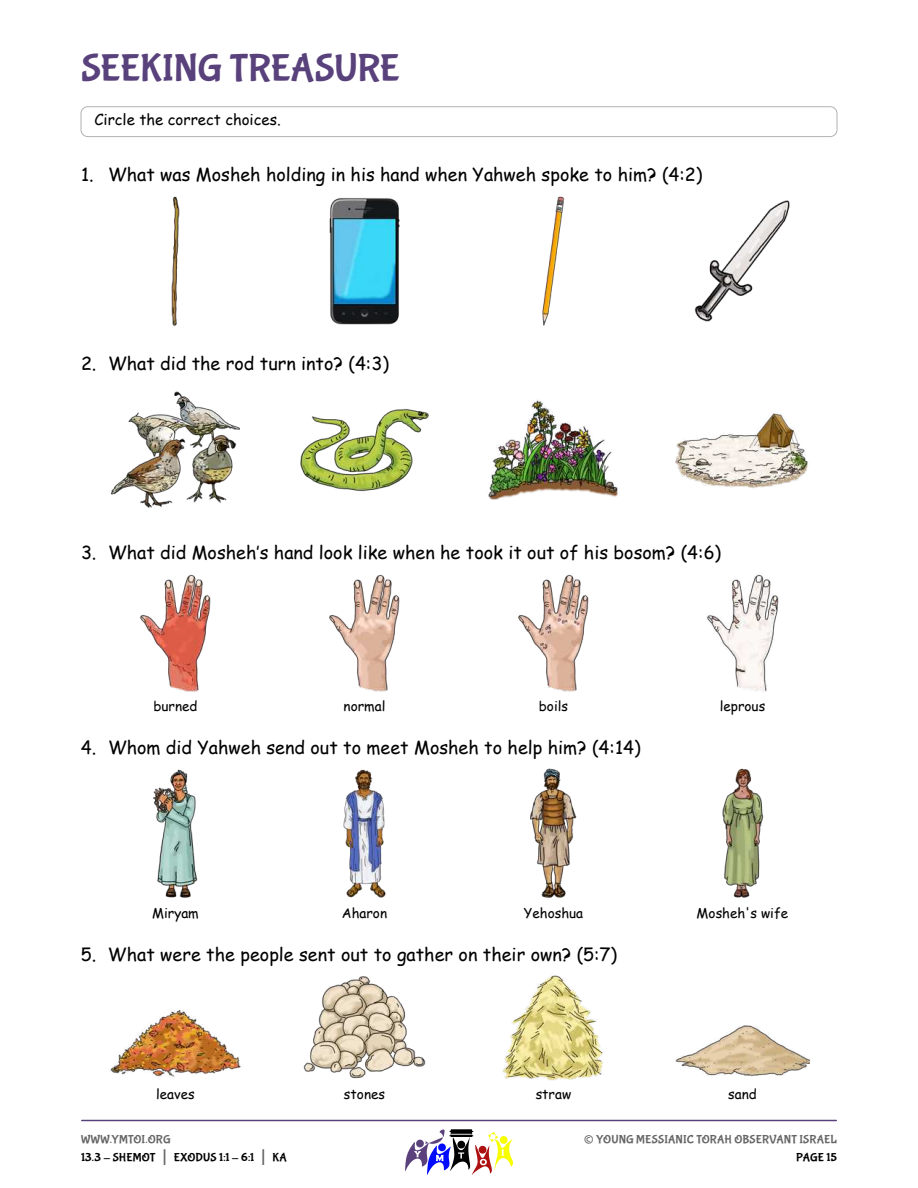
<style>
.page{position:relative;width:918px;height:1188px;background:#fff}
.page>*{position:absolute;margin:0;border:0;box-sizing:border-box;transform-origin:0 0}
.t1{font:39px "Bubblegum Sans";letter-spacing:-.01em;color:#59417c}
.t2{font:27px "Bubblegum Sans";color:#666}
.t3{font:18px "Comic Sans MS";color:#000}
.t4{font:15px "Comic Sans MS";color:#000}
.t5{font:13.5px "Comic Sans MS";color:#000}
.t6{font:12px/18px "Bubblegum Sans";letter-spacing:.01em;color:#000}
.t7{font:12px "Bubblegum Sans";letter-spacing:.01em;color:#666}
.s1{color:#666}
.s2{font-size:21px;color:#666}
</style>
<div class="page">
<hr style="left:82px;top:1120px;width:754px;height:1px;background:#59417c">
<svg style="left:405px;top:1129px;width:108px;height:46px"></svg>
<div style="left:81px;top:106px;width:756px;height:31px;border:1px solid #b2b2b2;border-radius:7px"></div>
<img style="left:171px;top:196px;width:9px;height:130px">
<img style="left:329px;top:198px;width:71px;height:127px">
<img style="left:542px;top:196px;width:23px;height:130px">
<img style="left:694px;top:200px;width:96px;height:122px">
<img style="left:110px;top:391px;width:102px;height:117px">
<img style="left:300px;top:409px;width:129px;height:83px">
<img style="left:488px;top:400px;width:130px;height:100px">
<img style="left:675px;top:413px;width:133px;height:75px">
<img style="left:140px;top:574px;width:71px;height:118px">
<img style="left:329px;top:574px;width:71px;height:118px">
<img style="left:518px;top:574px;width:71px;height:118px">
<img style="left:707px;top:574px;width:72px;height:118px">
<img style="left:153px;top:769px;width:45px;height:129px">
<img style="left:343px;top:769px;width:43px;height:129px">
<img style="left:530px;top:768px;width:47px;height:130px">
<img style="left:722px;top:768px;width:42px;height:130px">
<img style="left:110px;top:1009px;width:131px;height:68px">
<img style="left:303px;top:976px;width:123px;height:103px">
<img style="left:502px;top:975px;width:101px;height:106px">
<img style="left:675px;top:1025px;width:135px;height:52px">
<h1 class="t1" style="left:81px;top:44px;width:321px">SEEKING TREASURE</h1>
<p class="t4" style="left:94px;top:113px;width:188px">Circle the correct choices.</p>
<p class="t3" style="left:81px;top:166px;width:623px">1. What was Mosheh holding in his hand when Yahweh spoke to him? (4:2)</p>
<p class="t3" style="left:81px;top:356px;width:309px">2. What did the rod turn into? (4:3)</p>
<p class="t3" style="left:81px;top:545px;width:642px">3. What did Mosheh’s hand look like when he took it out of his bosom? (4:6)</p>
<p class="t5" style="left:154px;top:700px;width:45px">burned</p>
<p class="t5" style="left:344px;top:700px;width:43px">normal</p>
<p class="t5" style="left:539px;top:700px;width:31px">boils</p>
<p class="t5" style="left:720px;top:700px;width:47px">leprous</p>
<p class="t3" style="left:81px;top:739px;width:561px">4. Whom did Yahweh send out to meet Mosheh to help him? (4:14)</p>
<p class="t5" style="left:152px;top:907px;width:48px">Miryam</p>
<p class="t5" style="left:342px;top:907px;width:47px">Aharon</p>
<p class="t5" style="left:524px;top:907px;width:61px">Yehoshua</p>
<p class="t5" style="left:697px;top:907px;width:93px">Mosheh's wife</p>
<p class="t3" style="left:81px;top:946px;width:538px">5. What were the people sent out to gather on their own? (5:7)</p>
<p class="t5" style="left:156px;top:1088px;width:40px">leaves</p>
<p class="t5" style="left:344px;top:1088px;width:43px">stones</p>
<p class="t5" style="left:536px;top:1088px;width:37px">straw</p>
<p class="t5" style="left:728px;top:1088px;width:30px">sand</p>
<p class="t6" style="left:81px;top:1130px;width:207px"><span class="s1">WWW.YMTOI.ORG<br></span>13.3 - SHEMOT <span class="s2">|</span> EXODUS 1:1 - 6:1 <span class="s2">|</span> KA</p>
<h2 class="t2" style="left:584px;top:1122px;width:12px">©</h2>
<p class="t7" style="left:596px;top:1132px;width:242px">YOUNG MESSIANIC TORAH OBSERVANT ISRAEL</p>
<p class="t6" style="left:796px;top:1148px;width:42px">PAGE 15</p>
</div>
